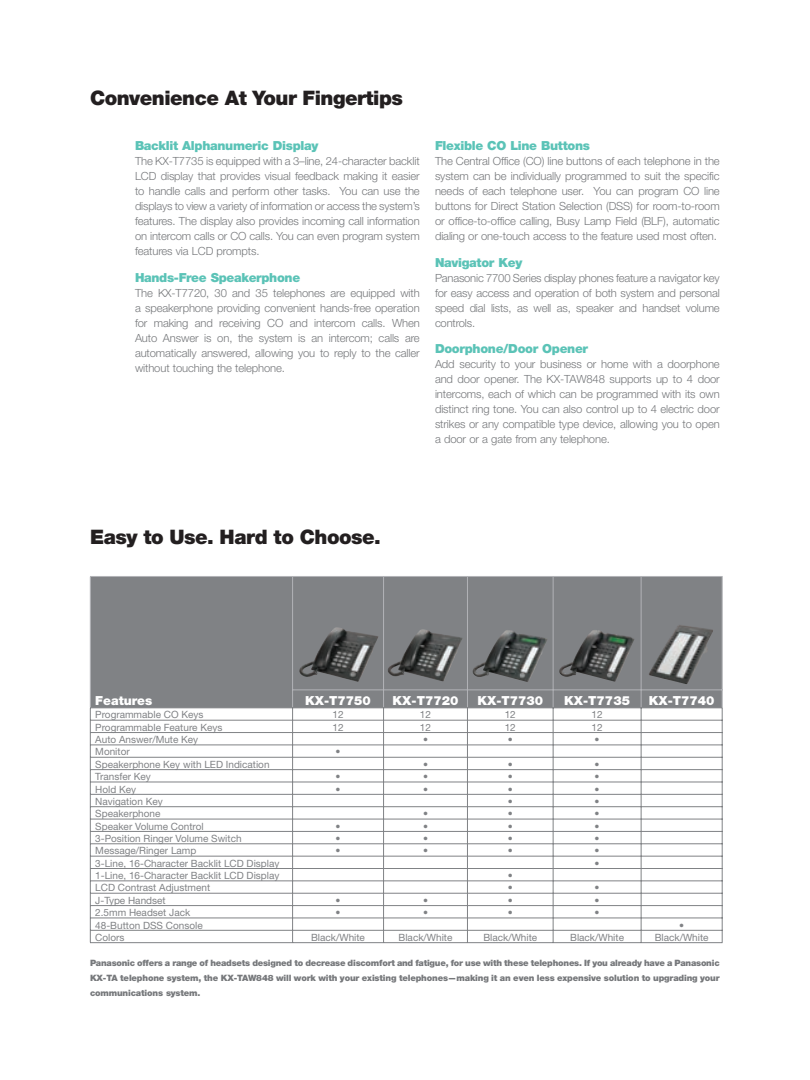
<style>
.page{position:relative;width:810px;height:1080px;background:#fff}
.page>*{position:absolute;margin:0;border:0;box-sizing:border-box;transform-origin:0 0}
.t1{font:900 20px "Helvetica Neue";letter-spacing:-.025em;color:#231f20}
.t2{font:900 12.5px "Helvetica Neue";letter-spacing:-.025em;color:#5bc3b7}
.t3{font:900 12.5px "Helvetica Neue";color:#fff}
.t4{font:300 11.25px/15px "Helvetica Neue";letter-spacing:-.01em;color:#76787b;text-align:justify}
.t5{font:10px "Helvetica Neue";color:#808285}
.t6{font:900 8.75px/15px "Helvetica Neue";letter-spacing:-.015em;color:#76787b;text-align:justify}
</style>
<div class="page">
<div style="left:91px;top:577px;width:631px;height:130px;background:#808285"></div>
<hr style="left:90px;top:576px;width:202px;height:1px;background:#b2b3b7">
<hr style="left:90px;top:577px;width:1px;height:113px;background:#b2b3b7">
<hr style="left:293px;top:576px;width:90px;height:1px;background:#b2b3b7">
<hr style="left:292px;top:576px;width:1px;height:114px;background:#b2b3b7">
<hr style="left:384px;top:576px;width:83px;height:1px;background:#b2b3b7">
<hr style="left:383px;top:576px;width:1px;height:114px;background:#b2b3b7">
<hr style="left:468px;top:576px;width:85px;height:1px;background:#b2b3b7">
<hr style="left:467px;top:576px;width:1px;height:114px;background:#b2b3b7">
<hr style="left:553px;top:576px;width:88px;height:1px;background:#b2b3b7">
<hr style="left:553px;top:576px;width:1px;height:114px;background:#b2b3b7">
<hr style="left:641px;top:576px;width:82px;height:1px;background:#b2b3b7">
<hr style="left:641px;top:576px;width:1px;height:114px;background:#b2b3b7">
<hr style="left:722px;top:577px;width:1px;height:113px;background:#b2b3b7">
<svg style="left:90px;top:690px;width:1px;height:17px"></svg>
<hr style="left:292px;top:690px;width:92px;height:1px;background:#b2b3b7">
<svg style="left:292px;top:691px;width:1px;height:16px"></svg>
<hr style="left:384px;top:690px;width:84px;height:1px;background:#b2b3b7">
<svg style="left:383px;top:691px;width:1px;height:16px"></svg>
<hr style="left:468px;top:690px;width:85px;height:1px;background:#b2b3b7">
<svg style="left:467px;top:691px;width:1px;height:16px"></svg>
<hr style="left:553px;top:690px;width:88px;height:1px;background:#b2b3b7">
<svg style="left:553px;top:691px;width:1px;height:16px"></svg>
<hr style="left:641px;top:690px;width:82px;height:1px;background:#b2b3b7">
<svg style="left:641px;top:691px;width:1px;height:16px"></svg>
<svg style="left:722px;top:691px;width:1px;height:16px"></svg>
<svg style="left:89px;top:707px;width:634px;height:237px"></svg>
<img style="left:299px;top:627px;width:80px;height:55px">
<img style="left:387px;top:629px;width:75px;height:53px">
<img style="left:472px;top:630px;width:76px;height:52px">
<img style="left:559px;top:629px;width:76px;height:53px">
<img style="left:648px;top:624px;width:66px;height:61px">
<h1 class="t1" style="left:90px;top:86px;width:314px">Convenience At Your Fingertips</h1>
<p class="t2" style="left:135px;top:138px;width:185px">Backlit Alphanumeric Display</p>
<p class="t4" style="left:135px;top:154px;width:286px">The KX-T7735 is equipped with a 3–line, 24-character backlit LCD display that provides visual feedback making it easier to handle calls and perform other tasks. You can use the displays to view a variety of information or access the system’s features. The display also provides incoming call information on intercom calls or CO calls. You can even program system features via LCD prompts.</p>
<p class="t2" style="left:135px;top:270px;width:167px">Hands-Free Speakerphone</p>
<p class="t4" style="left:135px;top:285px;width:286px">The KX-T7720, 30 and 35 telephones are equipped with a speakerphone providing convenient hands-free operation for making and receiving CO and intercom calls. When Auto Answer is on, the system is an intercom; calls are automatically answered, allowing you to reply to the caller without touching the telephone.</p>
<p class="t2" style="left:435px;top:138px;width:156px">Flexible CO Line Buttons</p>
<p class="t4" style="left:435px;top:154px;width:286px">The Central Office (CO) line buttons of each telephone in the system can be individually programmed to suit the specific needs of each telephone user. You can program CO line buttons for Direct Station Selection (DSS) for room-to-room or office-to-office calling, Busy Lamp Field (BLF), automatic dialing or one-touch access to the feature used most often.</p>
<p class="t2" style="left:435px;top:255px;width:89px">Navigator Key</p>
<p class="t4" style="left:435px;top:270px;width:286px">Panasonic 7700 Series display phones feature a navigator key for easy access and operation of both system and personal speed dial lists, as well as, speaker and handset volume controls.</p>
<p class="t2" style="left:435px;top:341px;width:155px">Doorphone/Door Opener</p>
<p class="t4" style="left:435px;top:356px;width:286px">Add security to your business or home with a doorphone and door opener. The KX-TAW848 supports up to 4 door intercoms, each of which can be programmed with its own distinct ring tone. You can also control up to 4 electric door strikes or any compatible type device, allowing you to open a door or a gate from any telephone.</p>
<h1 class="t1" style="left:90px;top:525px;width:292px">Easy to Use. Hard to Choose.</h1>
<p class="t3" style="left:95px;top:693px;width:58px">Features</p>
<p class="t3" style="left:305px;top:693px;width:67px">KX-T7750</p>
<p class="t3" style="left:393px;top:693px;width:67px">KX-T7720</p>
<p class="t3" style="left:477px;top:693px;width:67px">KX-T7730</p>
<p class="t3" style="left:564px;top:693px;width:67px">KX-T7735</p>
<p class="t3" style="left:649px;top:693px;width:67px">KX-T7740</p>
<p class="t5" style="left:95px;top:709px;width:110px">Programmable CO Keys</p>
<p class="t5" style="left:333px;top:709px;width:13px">12</p>
<p class="t5" style="left:420px;top:709px;width:13px">12</p>
<p class="t5" style="left:505px;top:709px;width:13px">12</p>
<p class="t5" style="left:592px;top:709px;width:13px">12</p>
<p class="t5" style="left:95px;top:721px;width:129px">Programmable Feature Keys</p>
<p class="t5" style="left:333px;top:721px;width:13px">12</p>
<p class="t5" style="left:420px;top:721px;width:13px">12</p>
<p class="t5" style="left:505px;top:721px;width:13px">12</p>
<p class="t5" style="left:592px;top:721px;width:13px">12</p>
<p class="t5" style="left:95px;top:734px;width:104px">Auto Answer/Mute Key</p>
<p class="t5" style="left:423px;top:734px;width:6px">•</p>
<p class="t5" style="left:508px;top:734px;width:6px">•</p>
<p class="t5" style="left:595px;top:734px;width:6px">•</p>
<p class="t5" style="left:95px;top:746px;width:36px">Monitor</p>
<p class="t5" style="left:336px;top:746px;width:6px">•</p>
<p class="t5" style="left:95px;top:758px;width:176px">Speakerphone Key with LED Indication</p>
<p class="t5" style="left:423px;top:758px;width:6px">•</p>
<p class="t5" style="left:508px;top:758px;width:6px">•</p>
<p class="t5" style="left:595px;top:758px;width:6px">•</p>
<p class="t5" style="left:95px;top:771px;width:57px">Transfer Key</p>
<p class="t5" style="left:336px;top:771px;width:6px">•</p>
<p class="t5" style="left:423px;top:771px;width:6px">•</p>
<p class="t5" style="left:508px;top:771px;width:6px">•</p>
<p class="t5" style="left:595px;top:771px;width:6px">•</p>
<p class="t5" style="left:95px;top:783px;width:42px">Hold Key</p>
<p class="t5" style="left:336px;top:783px;width:6px">•</p>
<p class="t5" style="left:423px;top:783px;width:6px">•</p>
<p class="t5" style="left:508px;top:783px;width:6px">•</p>
<p class="t5" style="left:595px;top:783px;width:6px">•</p>
<p class="t5" style="left:95px;top:795px;width:69px">Navigation Key</p>
<p class="t5" style="left:508px;top:795px;width:6px">•</p>
<p class="t5" style="left:595px;top:795px;width:6px">•</p>
<p class="t5" style="left:95px;top:808px;width:67px">Speakerphone</p>
<p class="t5" style="left:423px;top:808px;width:6px">•</p>
<p class="t5" style="left:508px;top:808px;width:6px">•</p>
<p class="t5" style="left:595px;top:808px;width:6px">•</p>
<p class="t5" style="left:95px;top:820px;width:110px">Speaker Volume Control</p>
<p class="t5" style="left:336px;top:820px;width:6px">•</p>
<p class="t5" style="left:423px;top:820px;width:6px">•</p>
<p class="t5" style="left:508px;top:820px;width:6px">•</p>
<p class="t5" style="left:595px;top:820px;width:6px">•</p>
<p class="t5" style="left:95px;top:832px;width:148px">3-Position Ringer Volume Switch</p>
<p class="t5" style="left:336px;top:832px;width:6px">•</p>
<p class="t5" style="left:423px;top:832px;width:6px">•</p>
<p class="t5" style="left:508px;top:832px;width:6px">•</p>
<p class="t5" style="left:595px;top:832px;width:6px">•</p>
<p class="t5" style="left:95px;top:845px;width:103px">Message/Ringer Lamp</p>
<p class="t5" style="left:336px;top:845px;width:6px">•</p>
<p class="t5" style="left:423px;top:845px;width:6px">•</p>
<p class="t5" style="left:508px;top:845px;width:6px">•</p>
<p class="t5" style="left:595px;top:845px;width:6px">•</p>
<p class="t5" style="left:95px;top:857px;width:186px">3-Line, 16-Character Backlit LCD Display</p>
<p class="t5" style="left:595px;top:857px;width:6px">•</p>
<p class="t5" style="left:95px;top:870px;width:186px">1-Line, 16-Character Backlit LCD Display</p>
<p class="t5" style="left:508px;top:870px;width:6px">•</p>
<p class="t5" style="left:95px;top:882px;width:116px">LCD Contrast Adjustment</p>
<p class="t5" style="left:508px;top:882px;width:6px">•</p>
<p class="t5" style="left:595px;top:882px;width:6px">•</p>
<p class="t5" style="left:95px;top:894px;width:72px">J-Type Handset</p>
<p class="t5" style="left:336px;top:894px;width:6px">•</p>
<p class="t5" style="left:423px;top:894px;width:6px">•</p>
<p class="t5" style="left:508px;top:894px;width:6px">•</p>
<p class="t5" style="left:595px;top:894px;width:6px">•</p>
<p class="t5" style="left:95px;top:907px;width:97px">2.5mm Headset Jack</p>
<p class="t5" style="left:336px;top:907px;width:6px">•</p>
<p class="t5" style="left:423px;top:907px;width:6px">•</p>
<p class="t5" style="left:508px;top:907px;width:6px">•</p>
<p class="t5" style="left:595px;top:907px;width:6px">•</p>
<p class="t5" style="left:95px;top:919px;width:109px">48-Button DSS Console</p>
<p class="t5" style="left:679px;top:919px;width:6px">•</p>
<p class="t5" style="left:95px;top:931px;width:31px">Colors</p>
<p class="t5" style="left:311px;top:931px;width:55px">Black/White</p>
<p class="t5" style="left:399px;top:931px;width:55px">Black/White</p>
<p class="t5" style="left:483px;top:931px;width:55px">Black/White</p>
<p class="t5" style="left:570px;top:931px;width:55px">Black/White</p>
<p class="t5" style="left:655px;top:931px;width:55px">Black/White</p>
<p class="t6" style="left:90px;top:955px;width:631px">Panasonic offers a range of headsets designed to decrease discomfort and fatigue, for use with these telephones. If you already have a Panasonic KX-TA telephone system, the KX-TAW848 will work with your existing telephones—making it an even less expensive solution to upgrading your communications system.</p>
</div>
